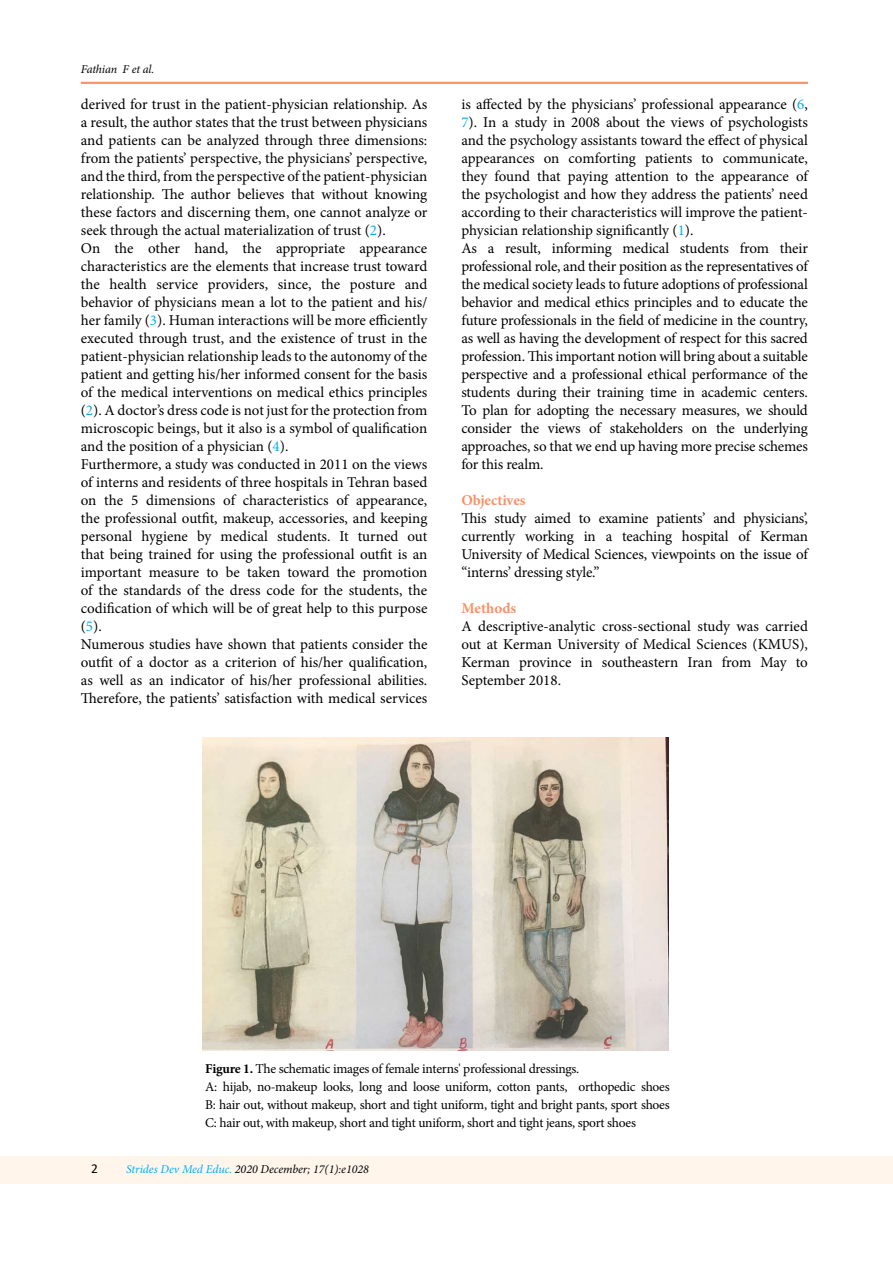
<style>
.page{position:relative;width:893px;height:1263px;background:#fff}
.page>*{position:absolute;margin:0;border:0;box-sizing:border-box;transform-origin:0 0}
.t1{font:15px/18px "Minion Pro";letter-spacing:-.005em;color:#000}
.t2{font:700 15px "Minion Pro";letter-spacing:-.01em;color:#f69268}
.t3{font:13.5px/18px "Minion Pro";letter-spacing:-.02em;color:#000}
.t4{font:13.5px "Calibri";color:#000}
.t5{font:italic 12px "Minion Pro";letter-spacing:-.005em;color:#000}
.s1{color:#00aeef}
.s2{font-weight:700}
</style>
<div class="page">
<hr style="left:81px;top:82px;width:727px;height:2px;background:#f69268">
<div style="left:0;top:1157px;width:893px;height:27px;background:#fff5eb"></div>
<img style="left:203px;top:737px;width:466px;height:314px">
<p class="t5" style="left:81px;top:61px;width:75px">Fathian F et al.</p>
<p class="t1" style="left:81px;top:95px;width:348px">derived for trust in the patient-physician relationship. As a result, the author states that the trust between physicians and patients can be analyzed through three dimensions: from the patients’ perspective, the physicians’ perspective, and the third, from the perspective of the patient-physician relationship. The author believes that without knowing these factors and discerning them, one cannot analyze or seek through the actual materialization of trust (<span class="s1">2</span>).<br>On the other hand, the appropriate appearance characteristics are the elements that increase trust toward the health service providers, since, the posture and behavior of physicians mean a lot to the patient and his/ her family (<span class="s1">3</span>). Human interactions will be more efficiently executed through trust, and the existence of trust in the patient-physician relationship leads to the autonomy of the patient and getting his/her informed consent for the basis of the medical interventions on medical ethics principles (<span class="s1">2</span>). A doctor’s dress code is not just for the protection from microscopic beings, but it also is a symbol of qualification and the position of a physician (<span class="s1">4</span>).<br>Furthermore, a study was conducted in 2011 on the views of interns and residents of three hospitals in Tehran based on the 5 dimensions of characteristics of appearance, the professional outfit, makeup, accessories, and keeping personal hygiene by medical students. It turned out that being trained for using the professional outfit is an important measure to be taken toward the promotion of the standards of the dress code for the students, the codification of which will be of great help to this purpose (<span class="s1">5</span>).<br>Numerous studies have shown that patients consider the outfit of a doctor as a criterion of his/her qualification, as well as an indicator of his/her professional abilities.<br>Therefore, the patients’ satisfaction with medical services</p>
<p class="t1" style="left:461px;top:95px;width:348px">is affected by the physicians’ professional appearance (<span class="s1">6</span>, <span class="s1">7</span>). In a study in 2008 about the views of psychologists and the psychology assistants toward the effect of physical appearances on comforting patients to communicate, they found that paying attention to the appearance of the psychologist and how they address the patients’ need according to their characteristics will improve the patient&shy;physician relationship significantly (<span class="s1">1</span>).<br>As a result, informing medical students from their professional role, and their position as the representatives of the medical society leads to future adoptions of professional behavior and medical ethics principles and to educate the future professionals in the field of medicine in the country, as well as having the development of respect for this sacred profession. This important notion will bring about a suitable perspective and a professional ethical performance of the students during their training time in academic centers.<br>To plan for adopting the necessary measures, we should consider the views of stakeholders on the underlying approaches, so that we end up having more precise schemes for this realm.</p>
<p class="t2" style="left:461px;top:489px;width:66px">Objectives</p>
<p class="t1" style="left:461px;top:509px;width:348px;text-align:justify">This study aimed to examine patients’ and physicians’, currently working in a teaching hospital of Kerman University of Medical Sciences, viewpoints on the issue of “interns’ dressing style.”</p>
<p class="t2" style="left:461px;top:597px;width:56px">Methods</p>
<p class="t1" style="left:461px;top:617px;width:348px;text-align:justify">A descriptive-analytic cross-sectional study was carried out at Kerman University of Medical Sciences (KMUS), Kerman province in southeastern Iran from May to September 2018.</p>
<p class="t3" style="left:205px;top:1060px;width:466px"><span class="s2">Figure 1.</span> The schematic images of female interns' professional dressings.<br>A: hijab, no-makeup looks, long and loose uniform, cotton pants, orthopedic shoes B: hair out, without makeup, short and tight uniform, tight and bright pants, sport shoes C: hair out, with makeup, short and tight uniform, short and tight jeans, sport shoes</p>
<p class="t4" style="left:91px;top:1159px;width:8px">2</p>
<p class="t5" style="left:126px;top:1161px;width:244px"><span class="s1">Strides Dev Med Educ.</span> 2020 December; 17(1):e1028</p>
</div>
